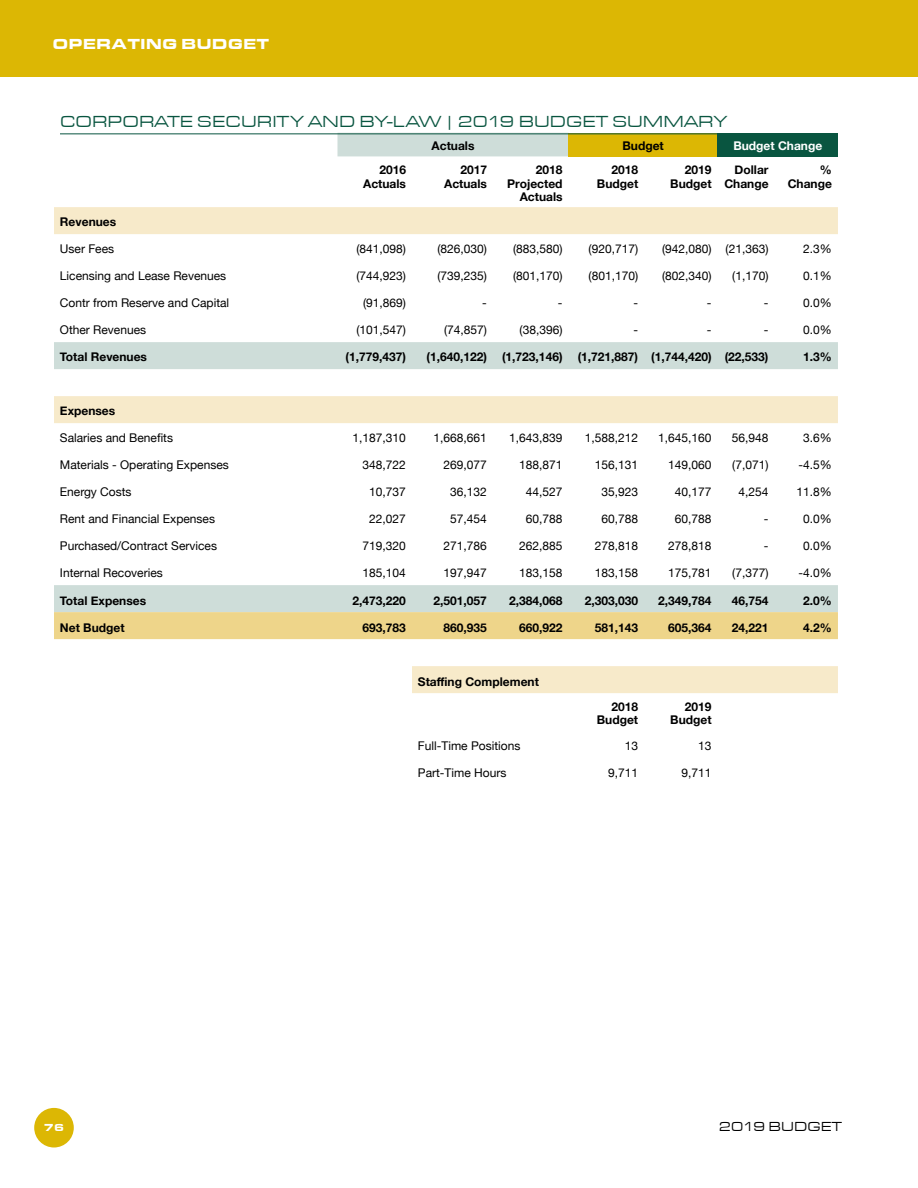
<style>
.page{position:relative;width:918px;height:1188px;background:#fff}
.page>*{position:absolute;margin:0;border:0;box-sizing:border-box;transform-origin:0 0}
.t1{font:16.5px "Eurostile T Regu Exte";color:#095540}
.t2{font:900 15px "Eurostile Extended";color:#fff}
.t3{font:13.5px "Eurostile T Regu Exte";color:#000}
.t4{font:12px "Helvetica Neue";color:#000}
.t5{font:700 12px/13.5px "Helvetica Neue";color:#000;text-align:right}
.t6{font:700 12px "Helvetica Neue";color:#fff}
.t7{font:900 10.5px "Eurostile Extended";color:#fff}
</style>
<div class="page">
<div style="left:0;top:0;width:918px;height:76px;background:#dcb704"></div>
<div style="left:34px;top:1108px;width:40px;height:40px;background:#dcb704;border-radius:50%"></div>
<svg style="left:60px;top:134px;width:778px;height:23px"></svg>
<div style="left:569px;top:133px;width:149px;height:23px;background:#dcb704"></div>
<div style="left:718px;top:133px;width:120px;height:23px;background:#095540"></div>
<svg style="left:54px;top:207px;width:784px;height:486px"></svg>
<div style="left:54px;top:612px;width:784px;height:27px;background:#eed58a"></div>
<hr style="left:60px;top:133px;width:772px;height:1px;background:#095540">
<p class="t2" style="left:52px;top:35px;width:218px">OPERATING BUDGET</p>
<h1 class="t1" style="left:60px;top:112px;width:669px">CORPORATE SECURITY AND BY-LAW | 2019 BUDGET SUMMARY</h1>
<p class="t5" style="left:432px;top:140px;width:44px">Actuals</p>
<p class="t5" style="left:622px;top:140px;width:43px">Budget</p>
<p class="t6" style="left:733px;top:137px;width:90px">Budget Change</p>
<p class="t5" style="left:363px;top:163px;width:44px">2016<br>Actuals</p>
<p class="t5" style="left:444px;top:163px;width:44px">2017<br>Actuals</p>
<p class="t5" style="left:507px;top:163px;width:57px">2018<br>Projected<br>Actuals</p>
<p class="t5" style="left:597px;top:163px;width:43px">2018<br>Budget</p>
<p class="t5" style="left:670px;top:163px;width:43px">2019<br>Budget</p>
<p class="t5" style="left:724px;top:163px;width:46px">Dollar<br>Change</p>
<p class="t5" style="left:788px;top:163px;width:46px">%<br>Change</p>
<p class="t5" style="left:60px;top:216px;width:58px">Revenues</p>
<p class="t4" style="left:60px;top:240px;width:56px">User Fees</p>
<p class="t4" style="left:356px;top:240px;width:51px">(841,098)</p>
<p class="t4" style="left:437px;top:240px;width:51px">(826,030)</p>
<p class="t4" style="left:513px;top:240px;width:51px">(883,580)</p>
<p class="t4" style="left:589px;top:240px;width:51px">(920,717)</p>
<p class="t4" style="left:662px;top:240px;width:108px">(942,080) (21,363)</p>
<p class="t4" style="left:803px;top:240px;width:30px">2.3%</p>
<p class="t4" style="left:60px;top:267px;width:168px">Licensing and Lease Revenues</p>
<p class="t4" style="left:356px;top:267px;width:51px">(744,923)</p>
<p class="t4" style="left:437px;top:267px;width:51px">(739,235)</p>
<p class="t4" style="left:513px;top:267px;width:51px">(801,170)</p>
<p class="t4" style="left:589px;top:267px;width:51px">(801,170)</p>
<p class="t4" style="left:662px;top:267px;width:51px">(802,340)</p>
<p class="t4" style="left:732px;top:267px;width:38px">(1,170)</p>
<p class="t4" style="left:803px;top:267px;width:30px">0.1%</p>
<p class="t4" style="left:60px;top:294px;width:171px">Contr from Reserve and Capital</p>
<p class="t4" style="left:363px;top:294px;width:44px">(91,869)</p>
<p class="t4" style="left:482px;top:294px;width:6px">-</p>
<p class="t4" style="left:558px;top:294px;width:6px">-</p>
<p class="t4" style="left:634px;top:294px;width:6px">-</p>
<p class="t4" style="left:707px;top:294px;width:6px">-</p>
<p class="t4" style="left:764px;top:294px;width:6px">-</p>
<p class="t4" style="left:803px;top:294px;width:30px">0.0%</p>
<p class="t4" style="left:60px;top:321px;width:88px">Other Revenues</p>
<p class="t4" style="left:356px;top:321px;width:51px">(101,547)</p>
<p class="t4" style="left:444px;top:321px;width:44px">(74,857)</p>
<p class="t4" style="left:520px;top:321px;width:44px">(38,396)</p>
<p class="t4" style="left:634px;top:321px;width:6px">-</p>
<p class="t4" style="left:707px;top:321px;width:6px">-</p>
<p class="t4" style="left:764px;top:321px;width:6px">-</p>
<p class="t4" style="left:803px;top:321px;width:30px">0.0%</p>
<p class="t5" style="left:60px;top:351px;width:89px">Total Revenues</p>
<p class="t5" style="left:345px;top:351px;width:62px">(1,779,437)</p>
<p class="t5" style="left:426px;top:351px;width:62px">(1,640,122)</p>
<p class="t5" style="left:502px;top:351px;width:62px">(1,723,146)</p>
<p class="t5" style="left:578px;top:351px;width:192px">(1,721,887) (1,744,420) (22,533)</p>
<p class="t5" style="left:803px;top:351px;width:30px">1.3%</p>
<p class="t5" style="left:60px;top:405px;width:57px">Expenses</p>
<p class="t4" style="left:60px;top:429px;width:115px">Salaries and Benefits</p>
<p class="t4" style="left:353px;top:429px;width:55px">1,187,310</p>
<p class="t4" style="left:434px;top:429px;width:55px">1,668,661</p>
<p class="t4" style="left:509px;top:429px;width:55px">1,643,839</p>
<p class="t4" style="left:585px;top:429px;width:55px">1,588,212</p>
<p class="t4" style="left:658px;top:429px;width:55px">1,645,160</p>
<p class="t4" style="left:732px;top:429px;width:38px">56,948</p>
<p class="t4" style="left:803px;top:429px;width:30px">3.6%</p>
<p class="t4" style="left:60px;top:456px;width:170px">Materials - Operating Expenses</p>
<p class="t4" style="left:363px;top:456px;width:45px">348,722</p>
<p class="t4" style="left:444px;top:456px;width:45px">269,077</p>
<p class="t4" style="left:519px;top:456px;width:45px">188,871</p>
<p class="t4" style="left:595px;top:456px;width:45px">156,131</p>
<p class="t4" style="left:668px;top:456px;width:45px">149,060</p>
<p class="t4" style="left:732px;top:456px;width:38px">(7,071)</p>
<p class="t4" style="left:799px;top:456px;width:35px">-4.5%</p>
<p class="t4" style="left:60px;top:483px;width:73px">Energy Costs</p>
<p class="t4" style="left:369px;top:483px;width:38px">10,737</p>
<p class="t4" style="left:450px;top:483px;width:38px">36,132</p>
<p class="t4" style="left:526px;top:483px;width:38px">44,527</p>
<p class="t4" style="left:601px;top:483px;width:38px">35,923</p>
<p class="t4" style="left:675px;top:483px;width:38px">40,177</p>
<p class="t4" style="left:738px;top:483px;width:32px">4,254</p>
<p class="t4" style="left:797px;top:483px;width:37px">11.8%</p>
<p class="t4" style="left:60px;top:510px;width:157px">Rent and Financial Expenses</p>
<p class="t4" style="left:369px;top:510px;width:38px">22,027</p>
<p class="t4" style="left:450px;top:510px;width:38px">57,454</p>
<p class="t4" style="left:526px;top:510px;width:38px">60,788</p>
<p class="t4" style="left:601px;top:510px;width:38px">60,788</p>
<p class="t4" style="left:675px;top:510px;width:38px">60,788</p>
<p class="t4" style="left:764px;top:510px;width:6px">-</p>
<p class="t4" style="left:803px;top:510px;width:30px">0.0%</p>
<p class="t4" style="left:60px;top:537px;width:159px">Purchased/Contract Services</p>
<p class="t4" style="left:363px;top:537px;width:45px">719,320</p>
<p class="t4" style="left:444px;top:537px;width:45px">271,786</p>
<p class="t4" style="left:519px;top:537px;width:45px">262,885</p>
<p class="t4" style="left:595px;top:537px;width:45px">278,818</p>
<p class="t4" style="left:668px;top:537px;width:45px">278,818</p>
<p class="t4" style="left:764px;top:537px;width:6px">-</p>
<p class="t4" style="left:803px;top:537px;width:30px">0.0%</p>
<p class="t4" style="left:60px;top:564px;width:104px">Internal Recoveries</p>
<p class="t4" style="left:363px;top:564px;width:45px">185,104</p>
<p class="t4" style="left:444px;top:564px;width:45px">197,947</p>
<p class="t4" style="left:519px;top:564px;width:45px">183,158</p>
<p class="t4" style="left:595px;top:564px;width:45px">183,158</p>
<p class="t4" style="left:668px;top:564px;width:45px">175,781</p>
<p class="t4" style="left:732px;top:564px;width:38px">(7,377)</p>
<p class="t4" style="left:799px;top:564px;width:35px">-4.0%</p>
<p class="t5" style="left:60px;top:594px;width:88px">Total Expenses</p>
<p class="t5" style="left:353px;top:594px;width:55px">2,473,220</p>
<p class="t5" style="left:434px;top:594px;width:55px">2,501,057</p>
<p class="t5" style="left:509px;top:594px;width:55px">2,384,068</p>
<p class="t5" style="left:585px;top:594px;width:55px">2,303,030</p>
<p class="t5" style="left:658px;top:594px;width:55px">2,349,784</p>
<p class="t5" style="left:732px;top:594px;width:38px">46,754</p>
<p class="t5" style="left:803px;top:594px;width:30px">2.0%</p>
<p class="t5" style="left:60px;top:621px;width:66px">Net Budget</p>
<p class="t5" style="left:363px;top:621px;width:45px">693,783</p>
<p class="t5" style="left:444px;top:621px;width:45px">860,935</p>
<p class="t5" style="left:519px;top:621px;width:45px">660,922</p>
<p class="t5" style="left:595px;top:621px;width:45px">581,143</p>
<p class="t5" style="left:668px;top:621px;width:45px">605,364</p>
<p class="t5" style="left:732px;top:621px;width:38px">24,221</p>
<p class="t5" style="left:803px;top:621px;width:30px">4.2%</p>
<p class="t5" style="left:418px;top:675px;width:122px">Staffing Complement</p>
<p class="t5" style="left:597px;top:700px;width:43px">2018<br>Budget</p>
<p class="t5" style="left:670px;top:700px;width:43px">2019<br>Budget</p>
<p class="t4" style="left:418px;top:737px;width:104px">Full-Time Positions</p>
<p class="t4" style="left:625px;top:737px;width:15px">13</p>
<p class="t4" style="left:698px;top:737px;width:15px">13</p>
<p class="t4" style="left:418px;top:764px;width:90px">Part-Time Hours</p>
<p class="t4" style="left:608px;top:764px;width:32px">9,711</p>
<p class="t4" style="left:682px;top:764px;width:32px">9,711</p>
<p class="t7" style="left:44px;top:1122px;width:22px">76</p>
<p class="t3" style="left:719px;top:1119px;width:124px">2019 BUDGET</p>
</div>
